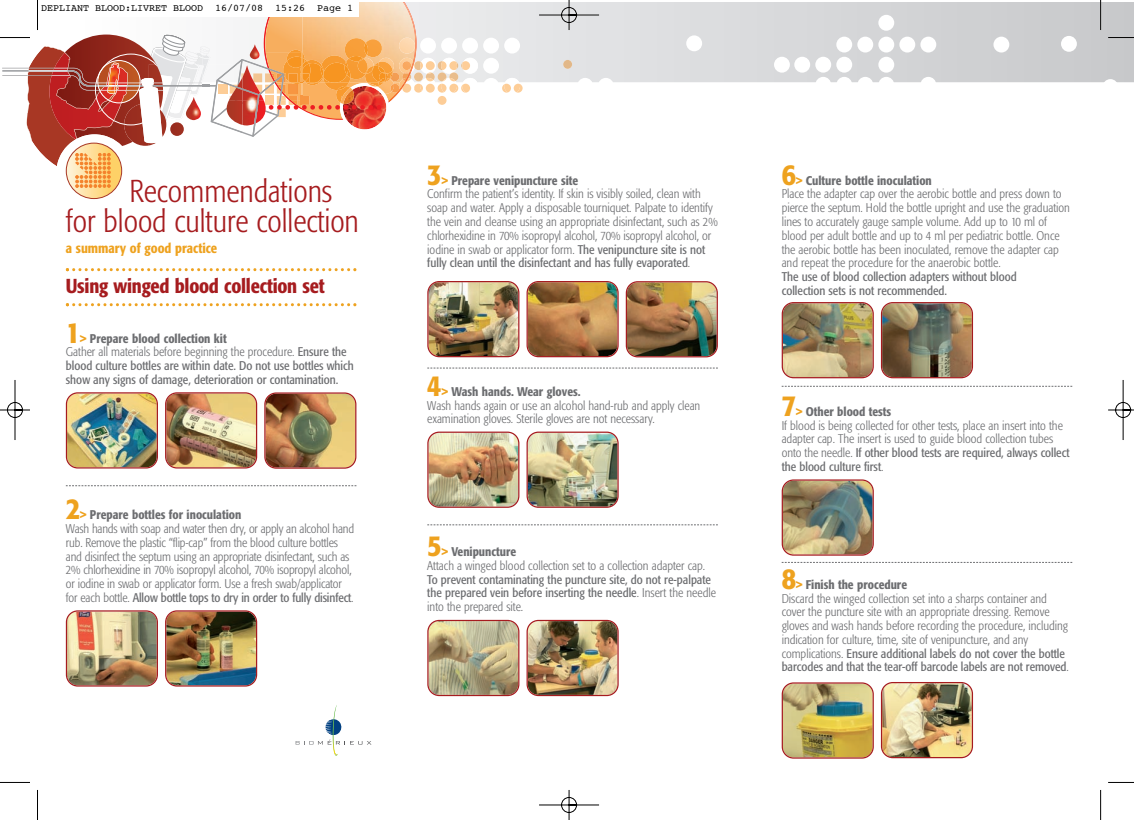
<style>
.page{position:relative;width:1134px;height:820px;background:#fff}
.page>*{position:absolute;margin:0;border:0;box-sizing:border-box;transform-origin:0 0}
.t1{font:300 condensed 31.25px/30.2px "Formata";color:#a61c1f}
.t2{font:500 condensed 30px "Formata";color:#eea21f}
.t3{font:500 condensed 20px "Formata";letter-spacing:-.01em;color:#a61c1f}
.t4{font:500 condensed 13.75px "Formata";color:#eea21f}
.t5{font:300 condensed 12.5px/13.8px "Formata";color:#6c6d70}
.t6{font:condensed 12.5px/13.8px "Formata";color:#6c6d70}
.t7{font:10px "Courier";color:#000}
.s1{font-weight:500;color:#eea21f}
.s2{font-weight:500}
.s3{font-weight:300}
.s4{font-weight:400}
</style>
<div class="page">
<img style="left:0;top:0;width:1134px;height:819px">
<p class="t7" style="left:41px;top:4px;width:314px">DEPLIANT BLOOD:LIVRET BLOOD 16/07/08 15:26 Page 1</p>
<h1 class="t1" style="left:66px;top:178px;width:295px;text-indent:64px">Recommendations for blood culture collection</h1>
<p class="t4" style="left:66px;top:243px;width:153px">a summary of good practice</p>
<h3 class="t3" style="left:66px;top:277px;width:260px">Using winged blood collection set</h3>
<h2 class="t2" style="left:66px;top:319px;width:16px">1</h2>
<p class="t6" style="left:66px;top:332px;width:289px;text-indent:14px"><span class="s1">&gt;</span> <span class="s2">Prepare blood collection kit<br></span><span class="s3">Gather all materials before beginning the procedure.</span> Ensure the blood culture bottles are within date. Do not use bottles which show any signs of damage, deterioration or contamination.</p>
<h2 class="t2" style="left:66px;top:496px;width:16px">2</h2>
<p class="t5" style="left:66px;top:508px;width:290px;text-indent:14px"><span class="s1">&gt;</span> <span class="s2">Prepare bottles for inoculation<br></span>Wash hands with soap and water then dry, or apply an alcohol hand rub. Remove the plastic “flip-cap” from the blood culture bottles and disinfect the septum using an appropriate disinfectant, such as 2% chlorhexidine in 70% isopropyl alcohol, 70% isopropyl alcohol, or iodine in swab or applicator form. Use a fresh swab/applicator for each bottle. <span class="s4">Allow bottle tops to dry in order to fully disinfect</span>.</p>
<h2 class="t2" style="left:427px;top:162px;width:16px">3</h2>
<p class="t5" style="left:427px;top:174px;width:292px;text-indent:14px"><span class="s1">&gt;</span> <span class="s2">Prepare venipuncture site<br></span>Confirm the patient’s identity. If skin is visibly soiled, clean with soap and water. Apply a disposable tourniquet. Palpate to identify the vein and cleanse using an appropriate disinfectant, such as 2% chlorhexidine in 70% isopropyl alcohol, 70% isopropyl alcohol, or iodine in swab or applicator form. <span class="s4">The venipuncture site is not fully clean until the disinfectant and has fully evaporated</span>.</p>
<h2 class="t2" style="left:427px;top:372px;width:16px">4</h2>
<p class="t5" style="left:427px;top:385px;width:275px;text-indent:14px"><span class="s1">&gt;</span> <span class="s2">Wash hands. Wear gloves.<br></span>Wash hands again or use an alcohol hand-rub and apply clean examination gloves. Sterile gloves are not necessary.</p>
<h2 class="t2" style="left:427px;top:532px;width:16px">5</h2>
<p class="t5" style="left:427px;top:545px;width:279px;text-indent:14px"><span class="s1">&gt;</span> <span class="s2">Venipuncture<br></span>Attach a winged blood collection set to a collection adapter cap.</p>
<p class="t6" style="left:427px;top:573px;width:290px">To prevent contaminating the puncture site, do not re-palpate the prepared vein before inserting the needle<span class="s3">. Insert the needle into the prepared site.</span></p>
<h2 class="t2" style="left:782px;top:162px;width:16px">6</h2>
<p class="t5" style="left:782px;top:174px;width:290px;text-indent:14px"><span class="s1">&gt;</span> <span class="s2">Culture bottle inoculation<br></span>Place the adapter cap over the aerobic bottle and press down to pierce the septum. Hold the bottle upright and use the graduation lines to accurately gauge sample volume. Add up to 10 ml of blood per adult bottle and up to 4 ml per pediatric bottle. Once the aerobic bottle has been inoculated, remove the adapter cap and repeat the procedure for the anaerobic bottle.</p>
<p class="t6" style="left:782px;top:270px;width:237px">The use of blood collection adapters without blood collection sets is not recommended.</p>
<h2 class="t2" style="left:782px;top:393px;width:16px">7</h2>
<p class="t5" style="left:782px;top:405px;width:289px;text-indent:14px"><span class="s1">&gt;</span> <span class="s2">Other blood tests<br></span>If blood is being collected for other tests, place an insert into the adapter cap. The insert is used to guide blood collection tubes onto the needle. <span class="s4">If other blood tests are required, always collect the blood culture first</span>.</p>
<h2 class="t2" style="left:782px;top:565px;width:16px">8</h2>
<p class="t5" style="left:782px;top:578px;width:289px;text-indent:14px"><span class="s1">&gt;</span> <span class="s2">Finish the procedure<br></span>Discard the winged collection set into a sharps container and cover the puncture site with an appropriate dressing. Remove gloves and wash hands before recording the procedure, including indication for culture, time, site of venipuncture, and any complications. <span class="s4">Ensure additional labels do not cover the bottle barcodes and that the tear-off barcode labels are not removed</span>.</p>
</div>
